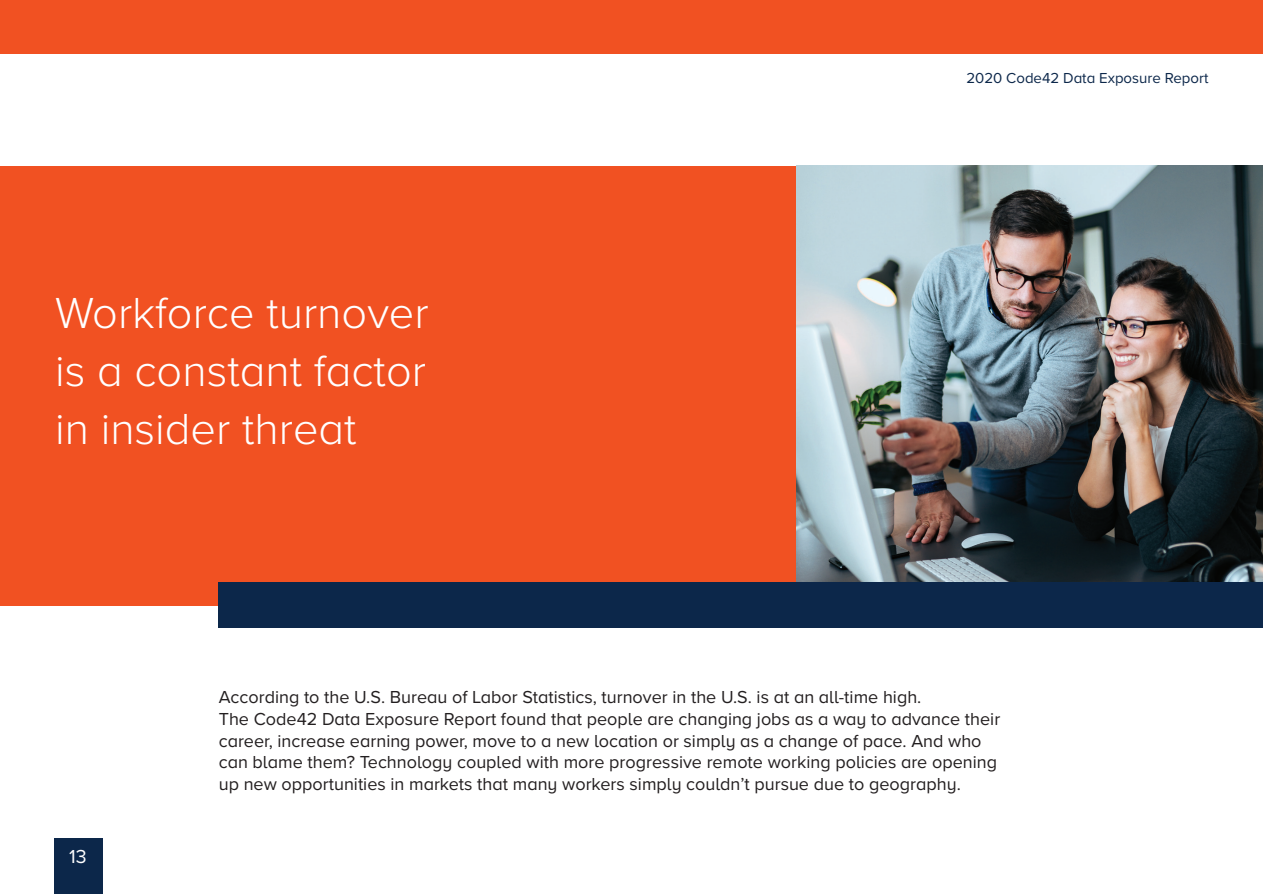
<style>
.page{position:relative;width:1263px;height:894px;background:#fff}
.page>*{position:absolute;margin:0;border:0;box-sizing:border-box;transform-origin:0 0}
.t1{font:300 45px/58.2px "Proxima Nova A";color:#fff;text-align:justify}
.t2{font:19.5px "Proxima Nova A";color:#fff}
.t3{font:18px/21.6px "Proxima Nova A";color:#231f20}
.t4{font:15px "Proxima Nova A";color:#0c274a}
</style>
<div class="page">
<div style="left:0;top:166px;width:796px;height:439px;background:#f15122"></div>
<img style="left:796px;top:166px;width:467px;height:416px">
<div style="left:219px;top:582px;width:1044px;height:45px;background:#0c274a"></div>
<div style="left:54px;top:838px;width:48px;height:55px;background:#0c274a"></div>
<div style="left:0;top:0;width:1263px;height:54px;background:#f15122"></div>
<h1 class="t1" style="left:55px;top:281px;width:375px">Workforce turnover is a constant factor in insider threat</h1>
<p class="t4" style="left:966px;top:66px;width:243px">2020 Code42 Data Exposure Report</p>
<p class="t2" style="left:69px;top:841px;width:19px">13</p>
<p class="t3" style="left:219px;top:685px;width:783px">According to the U.S. Bureau of Labor Statistics, turnover in the U.S. is at an all-time high.<br>The Code42 Data Exposure Report found that people are changing jobs as a way to advance their career, increase earning power, move to a new location or simply as a change of pace. And who can blame them? Technology coupled with more progressive remote working policies are opening up new opportunities in markets that many workers simply couldn’t pursue due to geography.</p>
</div>
